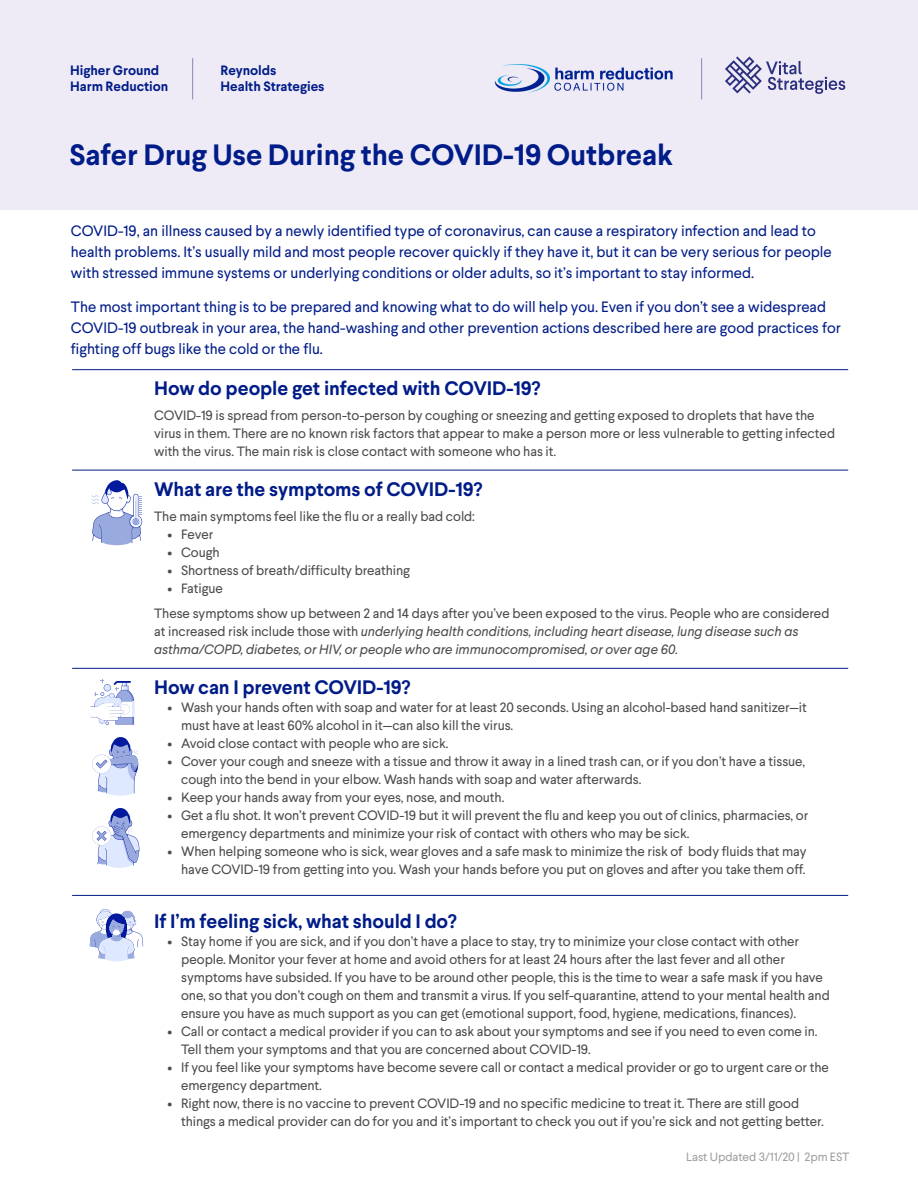
<style>
.page{position:relative;width:918px;height:1188px;background:#fff}
.page>*{position:absolute;margin:0;border:0;box-sizing:border-box;transform-origin:0 0}
.Paragraph_Style_1{font:700 29.4px "Larsseit";letter-spacing:-.005em;color:#001c88}
.bullets{font:700 19.5px "Larsseit";letter-spacing:-.005em;color:#001c88}
.Sub_Heading_01{font:15px/21px "Larsseit";color:#001c88}
.Paragraph_Style_1-2{font:13.5px/18px "Larsseit";letter-spacing:-.005em;color:#4b4c4d}
.Paragraph_Style_1-3{font:italic 13.5px/18px "Larsseit";letter-spacing:-.005em;color:#4b4c4d}
.t1{font:700 13.5px/15.8px "Larsseit";letter-spacing:-.005em;color:#001c88}
.t2{font:12px "Larsseit";letter-spacing:-.005em;color:#9d9fa2}
.s1{font-style:normal}
</style>
<div class="page">
<div style="left:0;top:0;width:918px;height:210px;background:#eeeaf6"></div>
<svg style="left:725px;top:56px;width:120px;height:38px"></svg>
<img style="left:494px;top:64px;width:179px;height:29px">
<hr style="left:192px;top:58px;width:1px;height:42px;background:#8688ba">
<hr style="left:701px;top:58px;width:1px;height:42px;background:#8688ba">
<svg style="left:91px;top:679px;width:43px;height:46px"></svg>
<svg style="left:92px;top:737px;width:46px;height:59px"></svg>
<svg style="left:92px;top:808px;width:48px;height:60px"></svg>
<svg style="left:90px;top:909px;width:53px;height:52px"></svg>
<hr style="left:72px;top:668px;width:776px;height:1px;background:#001c88">
<hr style="left:72px;top:895px;width:776px;height:1px;background:#001c88">
<hr style="left:72px;top:470px;width:776px;height:1px;background:#001c88">
<hr style="left:72px;top:369px;width:776px;height:1px;background:#001c88">
<svg style="left:91px;top:480px;width:51px;height:65px"></svg>
<p class="t1" style="left:70px;top:63px;width:100px">Higher Ground<br>Harm Reduction</p>
<p class="t1" style="left:221px;top:63px;width:105px">Reynolds<br>Health Strategies</p>
<p class="Paragraph_Style_1" style="left:69px;top:135px;width:605px">Safer Drug Use During the COVID-19 Outbreak</p>
<p class="Sub_Heading_01" style="left:71px;top:220px;width:762px">COVID-19, an illness caused by a newly identified type of coronavirus, can cause a respiratory infection and lead to health problems. It’s usually mild and most people recover quickly if they have it, but it can be very serious for people with stressed immune systems or underlying conditions or older adults, so it’s important to stay informed.</p>
<p class="Sub_Heading_01" style="left:71px;top:296px;width:771px">The most important thing is to be prepared and knowing what to do will help you. Even if you don’t see a widespread<br>COVID-19 outbreak in your area, the hand-washing and other prevention actions described here are good practices for fighting off bugs like the cold or the flu.</p>
<p class="bullets" style="left:154px;top:376px;width:388px">How do people get infected with COVID-19?</p>
<p class="Paragraph_Style_1-2" style="left:154px;top:406px;width:683px">COVID-19 is spread from person-to-person by coughing or sneezing and getting exposed to droplets that have the virus in them. There are no known risk factors that appear to make a person more or less vulnerable to getting infected with the virus. The main risk is close contact with someone who has it.</p>
<p class="bullets" style="left:154px;top:477px;width:330px">What are the symptoms of COVID-19?</p>
<p class="Paragraph_Style_1-2" style="left:154px;top:507px;width:322px">The main symptoms feel like the flu or a really bad cold:</p>
<p class="Paragraph_Style_1-2" style="left:168px;top:525px;width:47px">• Fever</p>
<p class="Paragraph_Style_1-2" style="left:168px;top:543px;width:53px">• Cough</p>
<p class="Paragraph_Style_1-2" style="left:168px;top:561px;width:244px">• Shortness of breath/difficulty breathing</p>
<p class="Paragraph_Style_1-2" style="left:168px;top:579px;width:57px">• Fatigue</p>
<p class="Paragraph_Style_1-3" style="left:154px;top:604px;width:677px"><span class="s1">These symptoms show up between 2 and 14 days after you’ve been exposed to the virus. People who are considered at increased risk include those with</span> underlying health conditions, including heart disease, lung disease such as asthma/COPD, diabetes, or HIV, or people who are immunocompromised, or over age 60.</p>
<p class="bullets" style="left:154px;top:675px;width:258px">How can I prevent COVID-19?</p>
<p class="Paragraph_Style_1-2" style="left:181px;top:699px;width:627px;text-indent:-14px">• Wash your hands often with soap and water for at least 20 seconds. Using an alcohol-based hand sanitizer—it must have at least 60% alcohol in it—can also kill the virus.</p>
<p class="Paragraph_Style_1-2" style="left:168px;top:735px;width:282px">• Avoid close contact with people who are sick.</p>
<p class="Paragraph_Style_1-2" style="left:181px;top:753px;width:625px;text-indent:-14px">• Cover your cough and sneeze with a tissue and throw it away in a lined trash can, or if you don’t have a tissue, cough into the bend in your elbow. Wash hands with soap and water afterwards.</p>
<p class="Paragraph_Style_1-2" style="left:168px;top:789px;width:338px">• Keep your hands away from your eyes, nose, and mouth.</p>
<p class="Paragraph_Style_1-2" style="left:181px;top:807px;width:629px;text-indent:-14px">• Get a flu shot. It won’t prevent COVID-19 but it will prevent the flu and keep you out of clinics, pharmacies, or emergency departments and minimize your risk of contact with others who may be sick.</p>
<p class="Paragraph_Style_1-2" style="left:168px;top:843px;width:640px;text-align:right">• When helping someone who is sick, wear gloves and a safe mask to minimize the risk of body fluids that may have COVID-19 from getting into you. Wash your hands before you put on gloves and after you take them off.</p>
<p class="bullets" style="left:154px;top:909px;width:304px">If I’m feeling sick, what should I do?</p>
<p class="Paragraph_Style_1-2" style="left:181px;top:933px;width:650px;text-indent:-14px">• Stay home if you are sick, and if you don’t have a place to stay, try to minimize your close contact with other people. Monitor your fever at home and avoid others for at least 24 hours after the last fever and all other symptoms have subsided. If you have to be around other people, this is the time to wear a safe mask if you have one, so that you don’t cough on them and transmit a virus. If you self-quarantine, attend to your mental health and ensure you have as much support as you can get (emotional support, food, hygiene, medications, finances).</p>
<p class="Paragraph_Style_1-2" style="left:181px;top:1023px;width:638px;text-indent:-14px">• Call or contact a medical provider if you can to ask about your symptoms and see if you need to even come in.<br>Tell them your symptoms and that you are concerned about COVID-19.</p>
<p class="Paragraph_Style_1-2" style="left:181px;top:1059px;width:649px;text-indent:-14px">• If you feel like your symptoms have become severe call or contact a medical provider or go to urgent care or the emergency department.</p>
<p class="Paragraph_Style_1-2" style="left:181px;top:1095px;width:644px;text-indent:-14px">• Right now, there is no vaccine to prevent COVID-19 and no specific medicine to treat it. There are still good things a medical provider can do for you and it’s important to check you out if you’re sick and not getting better.</p>
<p class="t2" style="left:686px;top:1150px;width:165px">Last Updated 3/11/20 | 2pm EST</p>
</div>
